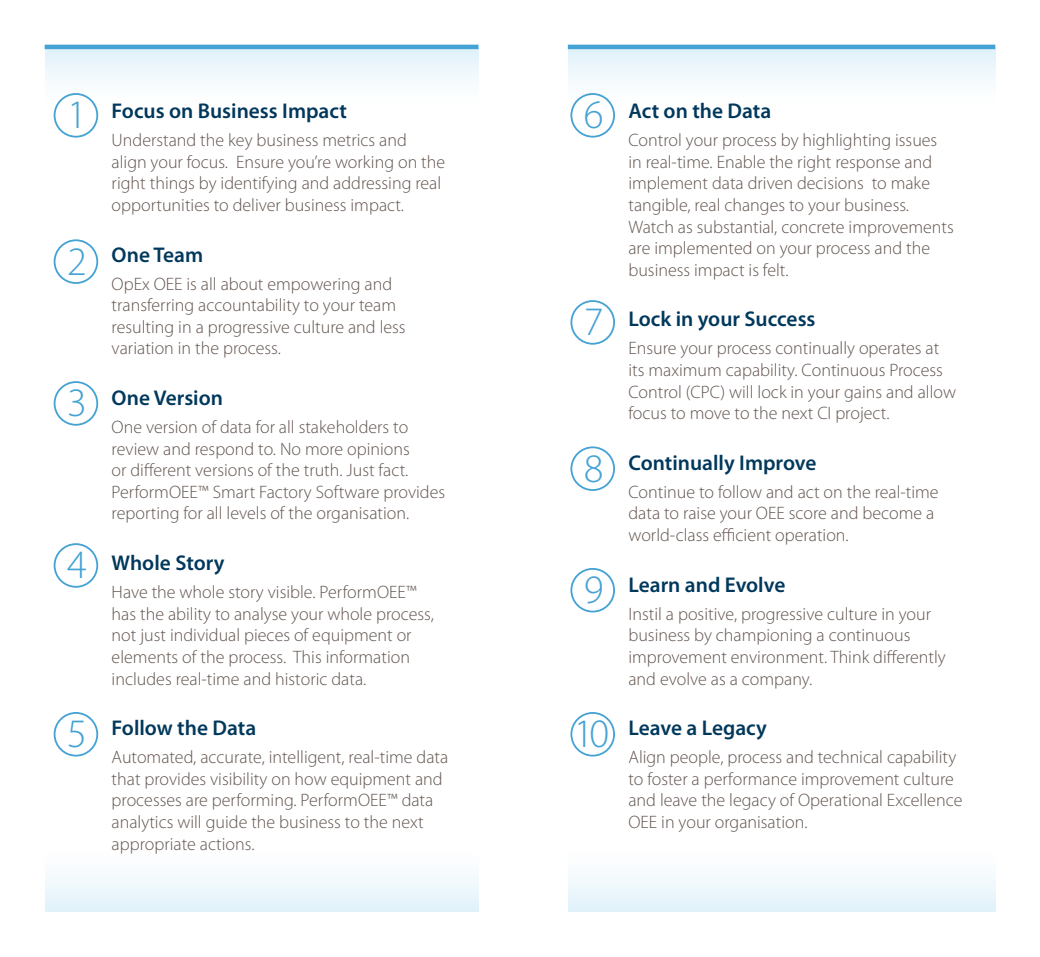
<style>
.page{position:relative;width:1040px;height:957px;background:#fff}
.page>*{position:absolute;margin:0;border:0;box-sizing:border-box;transform-origin:0 0}
.t1{font:300 40.5px "Myriad Pro";color:#45a2d4}
.t2{font:600 21.38px "Myriad Pro";color:#00385c}
.t3{font:300 18px/21.6px "Myriad Pro";color:#62544e}
</style>
<div class="page">
<div style="left:45px;top:845px;width:433px;height:67px;background:linear-gradient(to bottom,#fff,#e1f2fa)"></div>
<svg style="left:45px;top:49px;width:433px;height:31px;fill:#ebf6fc"></svg>
<hr style="left:45px;top:45px;width:433px;height:4px;background:#45a2d4">
<svg style="left:54px;top:93px;width:44px;height:45px"></svg>
<svg style="left:54px;top:239px;width:44px;height:45px"></svg>
<svg style="left:54px;top:381px;width:44px;height:45px"></svg>
<svg style="left:54px;top:543px;width:44px;height:45px"></svg>
<svg style="left:54px;top:712px;width:44px;height:44px"></svg>
<div style="left:568px;top:845px;width:427px;height:67px;background:linear-gradient(to bottom,#fff,#e1f2fa)"></div>
<svg style="left:568px;top:49px;width:427px;height:31px;fill:#ebf6fc"></svg>
<hr style="left:568px;top:45px;width:427px;height:4px;background:#45a2d4">
<svg style="left:570px;top:93px;width:45px;height:45px"></svg>
<svg style="left:570px;top:300px;width:45px;height:45px"></svg>
<svg style="left:570px;top:446px;width:45px;height:45px"></svg>
<svg style="left:570px;top:568px;width:45px;height:44px"></svg>
<svg style="left:570px;top:712px;width:45px;height:44px"></svg>
<p class="t1" style="left:67px;top:90px;width:21px">1</p>
<p class="t1" style="left:67px;top:237px;width:21px">2</p>
<p class="t1" style="left:67px;top:378px;width:21px">3</p>
<p class="t1" style="left:67px;top:540px;width:21px">4</p>
<p class="t1" style="left:67px;top:709px;width:21px">5</p>
<p class="t2" style="left:112px;top:97px;width:237px">Focus on Business Impact</p>
<p class="t3" style="left:112px;top:129px;width:335px">Understand the key business metrics and align your focus. Ensure you’re working on the right things by identifying and addressing real opportunities to deliver business impact.</p>
<p class="t2" style="left:112px;top:241px;width:93px">One Team</p>
<p class="t3" style="left:112px;top:273px;width:295px">OpEx OEE is all about empowering and transferring accountability to your team resulting in a progressive culture and less variation in the process.</p>
<p class="t2" style="left:112px;top:384px;width:113px">One Version</p>
<p class="t3" style="left:112px;top:416px;width:335px">One version of data for all stakeholders to review and respond to. No more opinions<br>or different versions of the truth. Just fact.<br>PerformOEE™ Smart Factory Software provides reporting for all levels of the organisation.</p>
<p class="t2" style="left:112px;top:549px;width:114px">Whole Story</p>
<p class="t3" style="left:112px;top:581px;width:324px">Have the whole story visible. PerformOEE™ has the ability to analyse your whole process, not just individual pieces of equipment or elements of the process. This information includes real-time and historic data.</p>
<p class="t2" style="left:112px;top:714px;width:146px">Follow the Data</p>
<p class="t3" style="left:112px;top:746px;width:338px">Automated, accurate, intelligent, real-time data that provides visibility on how equipment and processes are performing. PerformOEE™ data analytics will guide the business to the next appropriate actions.</p>
<p class="t1" style="left:584px;top:90px;width:21px">6</p>
<p class="t1" style="left:584px;top:297px;width:21px">7</p>
<p class="t1" style="left:584px;top:444px;width:21px">8</p>
<p class="t1" style="left:584px;top:565px;width:21px">9</p>
<p class="t1" style="left:574px;top:709px;width:37px">10</p>
<p class="t2" style="left:628px;top:97px;width:144px">Act on the Data</p>
<p class="t3" style="left:628px;top:129px;width:327px">Control your process by highlighting issues in real-time. Enable the right response and implement data driven decisions to make tangible, real changes to your business.<br>Watch as substantial, concrete improvements are implemented on your process and the business impact is felt.</p>
<p class="t2" style="left:628px;top:306px;width:188px">Lock in your Success</p>
<p class="t3" style="left:628px;top:337px;width:329px">Ensure your process continually operates at its maximum capability. Continuous Process Control (CPC) will lock in your gains and allow focus to move to the next CI project.</p>
<p class="t2" style="left:628px;top:449px;width:190px">Continually Improve</p>
<p class="t3" style="left:628px;top:481px;width:312px">Continue to follow and act on the real-time data to raise your OEE score and become a world-class efficient operation.</p>
<p class="t2" style="left:628px;top:571px;width:158px">Learn and Evolve</p>
<p class="t3" style="left:628px;top:603px;width:319px">Instil a positive, progressive culture in your business by championing a continuous improvement environment. Think differently and evolve as a company.</p>
<p class="t2" style="left:628px;top:714px;width:140px">Leave a Legacy</p>
<p class="t3" style="left:628px;top:746px;width:335px">Align people, process and technical capability to foster a performance improvement culture and leave the legacy of Operational Excellence OEE in your organisation.</p>
</div>
